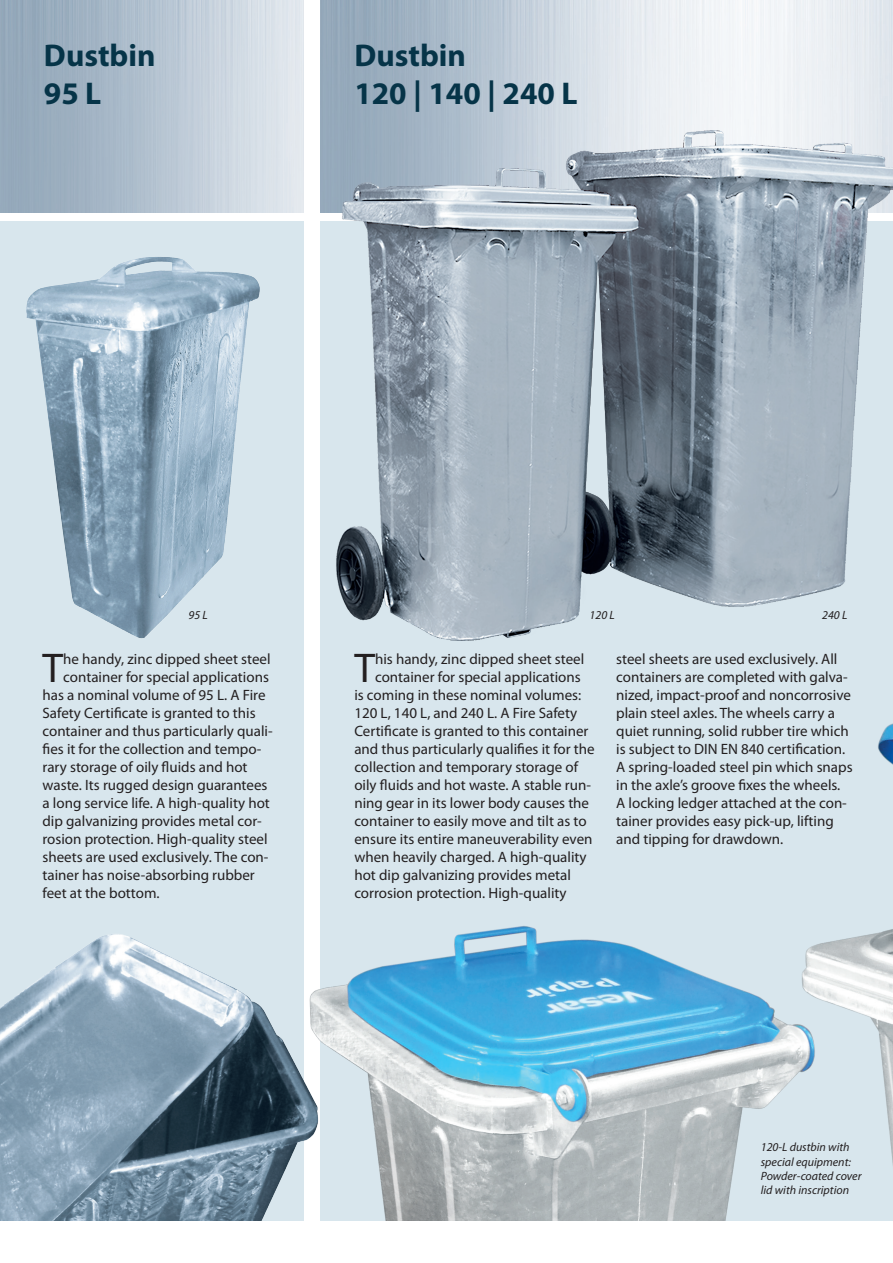
<style>
.page{position:relative;width:893px;height:1263px;background:#fff}
.page>*{position:absolute;margin:0;border:0;box-sizing:border-box;transform-origin:0 0}
.Text{font:41.7px "Myriad Pro";color:#231f20}
.Headline_klein{font:700 31.5px "Myriad Pro";color:#063448}
.Text-2{font:15px/18px "Myriad Pro";color:#231f20}
.Text-3{font:italic 12px/14.4px "Myriad Pro";color:#231f20}
</style>
<div class="page">
<div style="left:320px;top:221px;width:573px;height:999px;background:#d8e6ed"></div>
<div style="left:0;top:221px;width:303px;height:999px;background:#d8e6ed"></div>
<img style="left:0;top:0;width:303px;height:213px">
<img style="left:320px;top:0;width:573px;height:116px">
<img style="left:26px;top:257px;width:225px;height:381px">
<img style="left:825px;top:723px;width:68px;height:442px">
<img style="left:303px;top:804px;width:522px;height:416px">
<img style="left:0;top:924px;width:320px;height:296px">
<img style="left:251px;top:116px;width:642px;height:531px">
<p class="Headline_klein" style="left:44px;top:35px;width:113px">Dustbin</p>
<p class="Headline_klein" style="left:44px;top:72px;width:59px">95 L</p>
<p class="Headline_klein" style="left:354px;top:35px;width:113px">Dustbin</p>
<p class="Headline_klein" style="left:354px;top:72px;width:225px">120 | 140 | 240 L</p>
<p class="Text-3" style="left:189px;top:607px;width:21px">95 L</p>
<p class="Text-3" style="left:822px;top:607px;width:27px">240 L</p>
<p class="Text" style="left:354px;top:642px;width:22px">T</p>
<p class="Text-2" style="left:375px;top:650px;width:211px">his handy, zinc dipped sheet steel</p>
<p class="Text-3" style="left:590px;top:607px;width:27px">120 L</p>
<p class="Text" style="left:43px;top:642px;width:22px">T</p>
<p class="Text-2" style="left:63px;top:650px;width:209px">he handy, zinc dipped sheet steel</p>
<p class="Text-2" style="left:616px;top:650px;width:238px">steel sheets are used exclusively. All containers are completed with galva&shy;nized, impact-proof and noncorrosive plain steel axles. The wheels carry a quiet running, solid rubber tire which is subject to DIN EN 840 certification.<br>A spring-loaded steel pin which snaps in the axle’s groove fixes the wheels.<br>A locking ledger attached at the con&shy;tainer provides easy pick-up, lifting and tipping for drawdown.</p>
<p class="Text-2" style="left:63px;top:668px;width:207px">container for special applications</p>
<p class="Text-2" style="left:43px;top:686px;width:225px">has a nominal volume of 95 L. A Fire</p>
<p class="Text-2" style="left:43px;top:704px;width:215px">Safety Certificate is granted to this</p>
<p class="Text-2" style="left:43px;top:722px;width:232px">container and thus particularly quali-</p>
<p class="Text-2" style="left:43px;top:740px;width:220px">fies it for the collection and tempo-</p>
<p class="Text-2" style="left:43px;top:758px;width:207px">rary storage of oily fluids and hot</p>
<p class="Text-2" style="left:43px;top:776px;width:226px">waste. Its rugged design guarantees</p>
<p class="Text-2" style="left:43px;top:794px;width:229px">a long service life. A high-quality hot</p>
<p class="Text-2" style="left:43px;top:812px;width:221px">dip galvanizing provides metal cor-</p>
<p class="Text-2" style="left:43px;top:830px;width:227px">rosion protection. High-quality steel</p>
<p class="Text-2" style="left:43px;top:848px;width:228px">sheets are used exclusively. The con-</p>
<p class="Text-2" style="left:43px;top:866px;width:214px">tainer has noise-absorbing rubber</p>
<p class="Text-2" style="left:43px;top:884px;width:119px">feet at the bottom.</p>
<p class="Text-2" style="left:375px;top:668px;width:207px">container for special applications</p>
<p class="Text-2" style="left:354px;top:686px;width:228px">is coming in these nominal volumes:</p>
<p class="Text-2" style="left:354px;top:704px;width:224px">120 L, 140 L, and 240 L. A Fire Safety</p>
<p class="Text-2" style="left:354px;top:722px;width:236px">Certificate is granted to this container</p>
<p class="Text-2" style="left:354px;top:740px;width:242px">and thus particularly qualifies it for the</p>
<p class="Text-2" style="left:354px;top:758px;width:225px">collection and temporary storage of</p>
<p class="Text-2" style="left:354px;top:776px;width:238px">oily fluids and hot waste. A stable run-</p>
<p class="Text-2" style="left:354px;top:794px;width:236px">ning gear in its lower body causes the</p>
<p class="Text-2" style="left:354px;top:812px;width:234px">container to easily move and tilt as to</p>
<p class="Text-2" style="left:354px;top:830px;width:240px">ensure its entire maneuverability even</p>
<p class="Text-2" style="left:354px;top:848px;width:234px">when heavily charged. A high-quality</p>
<p class="Text-2" style="left:354px;top:866px;width:218px">hot dip galvanizing provides metal</p>
<p class="Text-2" style="left:354px;top:884px;width:214px">corrosion protection. High-quality</p>
<p class="Text-3" style="left:761px;top:1140px;width:102px">120-L dustbin with special equipment:<br>Powder-coated cover lid with inscription</p>
</div>
